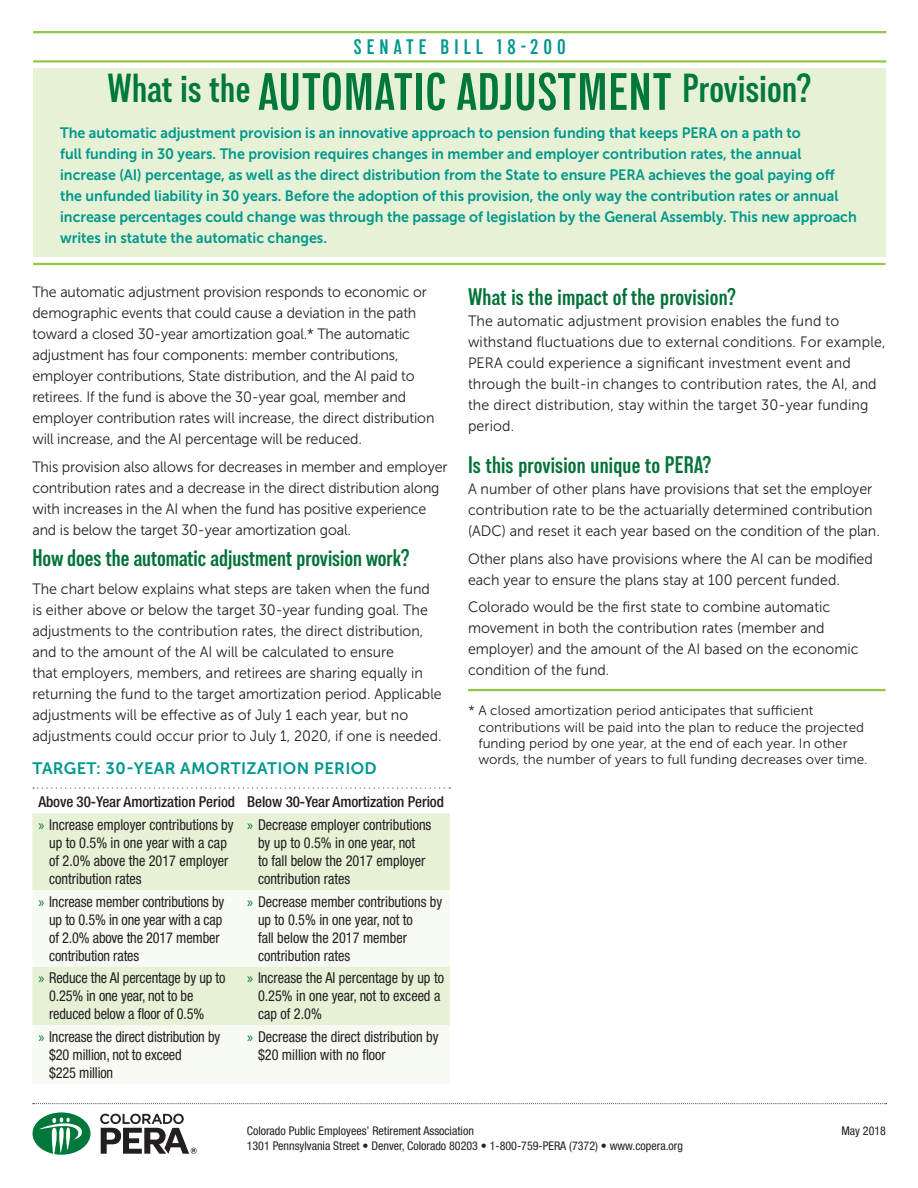
<style>
.page{position:relative;width:918px;height:1188px;background:#fff}
.page>*{position:absolute;margin:0;border:0;box-sizing:border-box;transform-origin:0 0}
.t1{font:600 condensed 40.5px "Lorimer No 2";letter-spacing:.01em;color:#00783a}
.Major_Header{font:600 condensed 24px "Lorimer No 2";letter-spacing:.01em;color:#007236}
.Body_Copy{font:600 condensed 24px "Lorimer No 2";color:#007236}
.t2{font:600 condensed 21px "Lorimer No 2";letter-spacing:.245em;color:#00988d}
.Chart_Title{font:16.5px "Museo Sans 700";letter-spacing:.02em;color:#00988d}
.Body_Copy-2{font:15px/21px "Museo Sans 300";color:#231f20;scale:.95 1}
.t3{font:condensed 15px/18px "Helvetica Neue LT Std";color:#231f20;scale:.95 1}
.t4{font:15px/21px "Museo Sans 700";color:#00988d;scale:.95 1}
.Table_Header{font:500 condensed 15px "Helvetica Neue LT Std";letter-spacing:-.005em;color:#231f20}
.t5{font:13.5px/16.2px "Museo Sans 300";color:#231f20}
.t6{font:condensed 12px/15px "Helvetica Neue LT Std";color:#231f20}
.s1{font-size:52.5px}
.s2{font-family:"Myriad Pro";font-stretch:normal;color:#007236}
</style>
<div class="page">
<svg style="left:33px;top:787px;width:417px;height:2px"></svg>
<div style="left:32px;top:813px;width:418px;height:77px;background:#e6f1d6"></div>
<svg style="left:32px;top:890px;width:418px;height:194px;fill:#f8fbf4"></svg>
<hr style="left:468px;top:689px;width:418px;height:2px;background:#92c846">
<hr style="left:33px;top:31px;width:853px;height:2px;background:#92c846">
<hr style="left:33px;top:60px;width:853px;height:3px;background:#92c846">
<div style="left:33px;top:68px;width:853px;height:188px;background:#e6f1d6"></div>
<hr style="left:33px;top:263px;width:853px;height:2px;background:#92c846">
<svg style="left:33px;top:1112px;width:58px;height:43px"></svg>
<svg style="left:100px;top:1114px;width:97px;height:40px"></svg>
<svg style="left:33px;top:1103px;width:854px;height:1px"></svg>
<h3 class="t2" style="left:354px;top:35px;width:214px">SENATE BILL 18-200</h3>
<h1 class="t1" style="left:107px;top:66px;width:706px">What is the <span class="s1">AUTOMATIC ADJUSTMENT</span> Provision?</h1>
<p class="t4" style="left:60px;top:122px;width:840px">The automatic adjustment provision is an innovative approach to pension funding that keeps PERA on a path to<br>full funding in 30 years. The provision requires changes in member and employer contribution rates, the annual increase (AI) percentage, as well as the direct distribution from the State to ensure PERA achieves the goal paying off the unfunded liability in 30 years. Before the adoption of this provision, the only way the contribution rates or annual increase percentages could change was through the passage of legislation by the General Assembly. This new approach writes in statute the automatic changes.</p>
<p class="Body_Copy-2" style="left:32px;top:282px;width:425px">The automatic adjustment provision responds to economic or demographic events that could cause a deviation in the path toward a closed 30-year amortization goal.* The automatic adjustment has four components: member contributions, employer contributions, State distribution, and the AI paid to retirees. If the fund is above the 30-year goal, member and employer contribution rates will increase, the direct distribution will increase, and the AI percentage will be reduced.</p>
<p class="Body_Copy-2" style="left:32px;top:457px;width:438px">This provision also allows for decreases in member and employer contribution rates and a decrease in the direct distribution along with increases in the AI when the fund has positive experience and is below the target 30-year amortization goal.</p>
<p class="Body_Copy" style="left:32px;top:544px;width:379px">How does the automatic adjustment provision work?</p>
<p class="Body_Copy-2" style="left:32px;top:578px;width:432px">The chart below explains what steps are taken when the fund is either above or below the target 30-year funding goal. The adjustments to the contribution rates, the direct distribution, and to the amount of the AI will be calculated to ensure<br>that employers, members, and retirees are sharing equally in returning the fund to the target amortization period. Applicable adjustments will be effective as of July 1 each year, but no adjustments could occur prior to July 1, 2020, if one is needed.</p>
<p class="Chart_Title" style="left:32px;top:759px;width:346px">TARGET: 30-YEAR AMORTIZATION PERIOD</p>
<p class="Table_Header" style="left:38px;top:793px;width:198px">Above 30-Year Amortization Period</p>
<p class="Table_Header" style="left:247px;top:793px;width:198px">Below 30-Year Amortization Period</p>
<p class="t3" style="left:49px;top:816px;width:196px;text-indent:-11px"><span class="s2">»</span> Increase employer contributions by up to 0.5% in one year with a cap of 2.0% above the 2017 employer contribution rates</p>
<p class="t3" style="left:258px;top:816px;width:184px;text-indent:-11px"><span class="s2">»</span> Decrease employer contributions by up to 0.5% in one year, not<br>to fall below the 2017 employer contribution rates</p>
<p class="t3" style="left:49px;top:892px;width:186px;text-indent:-11px"><span class="s2">»</span> Increase member contributions by up to 0.5% in one year with a cap of 2.0% above the 2017 member contribution rates</p>
<p class="t3" style="left:258px;top:892px;width:196px;text-indent:-11px"><span class="s2">»</span> Decrease member contributions by up to 0.5% in one year, not to<br>fall below the 2017 member contribution rates</p>
<p class="t3" style="left:49px;top:969px;width:187px;text-indent:-11px"><span class="s2">»</span> Reduce the AI percentage by up to<br>0.25% in one year, not to be reduced below a floor of 0.5%</p>
<p class="t3" style="left:258px;top:969px;width:197px;text-indent:-11px"><span class="s2">»</span> Increase the AI percentage by up to<br>0.25% in one year, not to exceed a cap of 2.0%</p>
<p class="t3" style="left:49px;top:1028px;width:182px;text-indent:-11px"><span class="s2">»</span> Increase the direct distribution by $20 million, not to exceed<br>$225 million</p>
<p class="t3" style="left:258px;top:1028px;width:192px;text-indent:-11px"><span class="s2">»</span> Decrease the direct distribution by $20 million with no floor</p>
<h1 class="Major_Header" style="left:468px;top:284px;width:270px">What is the impact of the provision?</h1>
<p class="Body_Copy-2" style="left:468px;top:311px;width:441px">The automatic adjustment provision enables the fund to withstand fluctuations due to external conditions. For example, PERA could experience a significant investment event and through the built-in changes to contribution rates, the AI, and the direct distribution, stay within the target 30‑year funding period.</p>
<h1 class="Major_Header" style="left:468px;top:451px;width:245px">Is this provision unique to PERA?</h1>
<p class="Body_Copy-2" style="left:468px;top:478px;width:435px">A number of other plans have provisions that set the employer contribution rate to be the actuarially determined contribution (ADC) and reset it each year based on the condition of the plan.</p>
<p class="Body_Copy-2" style="left:468px;top:548px;width:428px">Other plans also have provisions where the AI can be modified each year to ensure the plans stay at 100 percent funded.</p>
<p class="Body_Copy-2" style="left:468px;top:597px;width:413px">Colorado would be the first state to combine automatic movement in both the contribution rates (member and employer) and the amount of the AI based on the economic condition of the fund.</p>
<p class="t5" style="left:478px;top:703px;width:391px;text-indent:-10px">* A closed amortization period anticipates that sufficient contributions will be paid into the plan to reduce the projected funding period by one year, at the end of each year. In other words, the number of years to full funding decreases over time.</p>
<p class="t6" style="left:247px;top:1123px;width:438px">Colorado Public Employees’ Retirement Association<br>1301 Pennsylvania Street • Denver, Colorado 80203 • 1-800-759-PERA (7372) • www.copera.org</p>
<p class="t6" style="left:841px;top:1123px;width:46px">May 2018</p>
</div>
